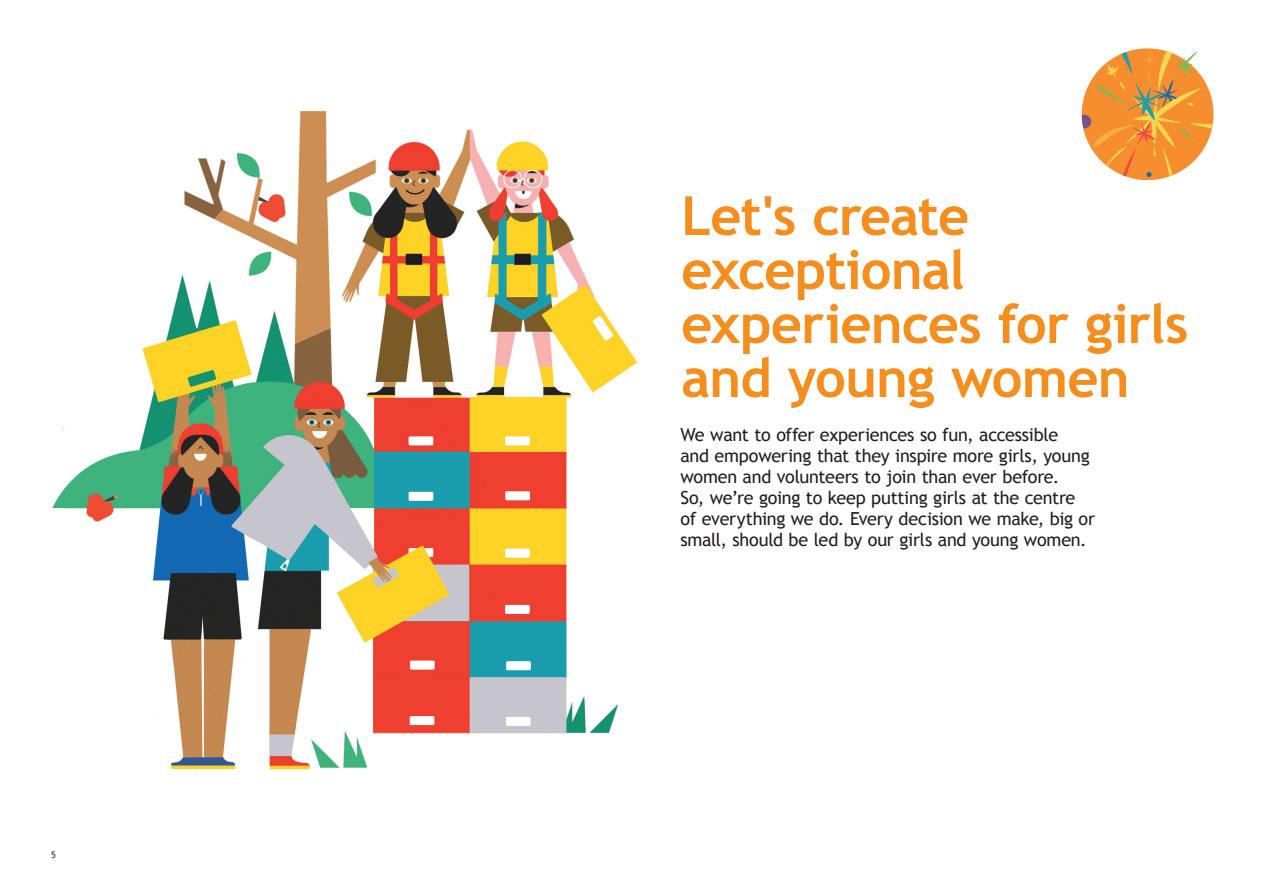
<style>
.page{position:relative;width:1263px;height:893px;background:#fff}
.page>*{position:absolute;margin:0;border:0;box-sizing:border-box;transform-origin:0 0}
.t1{font:700 54px/54px "Trebuchet MS";letter-spacing:-.015em;color:#f68e1e}
.t2{font:18px/21px "Trebuchet MS";letter-spacing:-.015em;color:#231f20}
.t3{font:9px "Trebuchet MS";color:#231f20}
</style>
<div class="page">
<img style="left:50px;top:111px;width:588px;height:663px">
<svg style="left:1082px;top:48px;width:131px;height:132px"></svg>
<p class="t3" style="left:51px;top:850px;width:6px">5</p>
<p class="t1" style="left:681px;top:189px;width:508px">Let's create exceptional experiences for girls and young women</p>
<p class="t2" style="left:680px;top:425px;width:416px">We want to offer experiences so fun, accessible<br>and empowering that they inspire more girls, young women and volunteers to join than ever before.<br>So, we’re going to keep putting girls at the centre of everything we do. Every decision we make, big or small, should be led by our girls and young women.</p>
</div>
